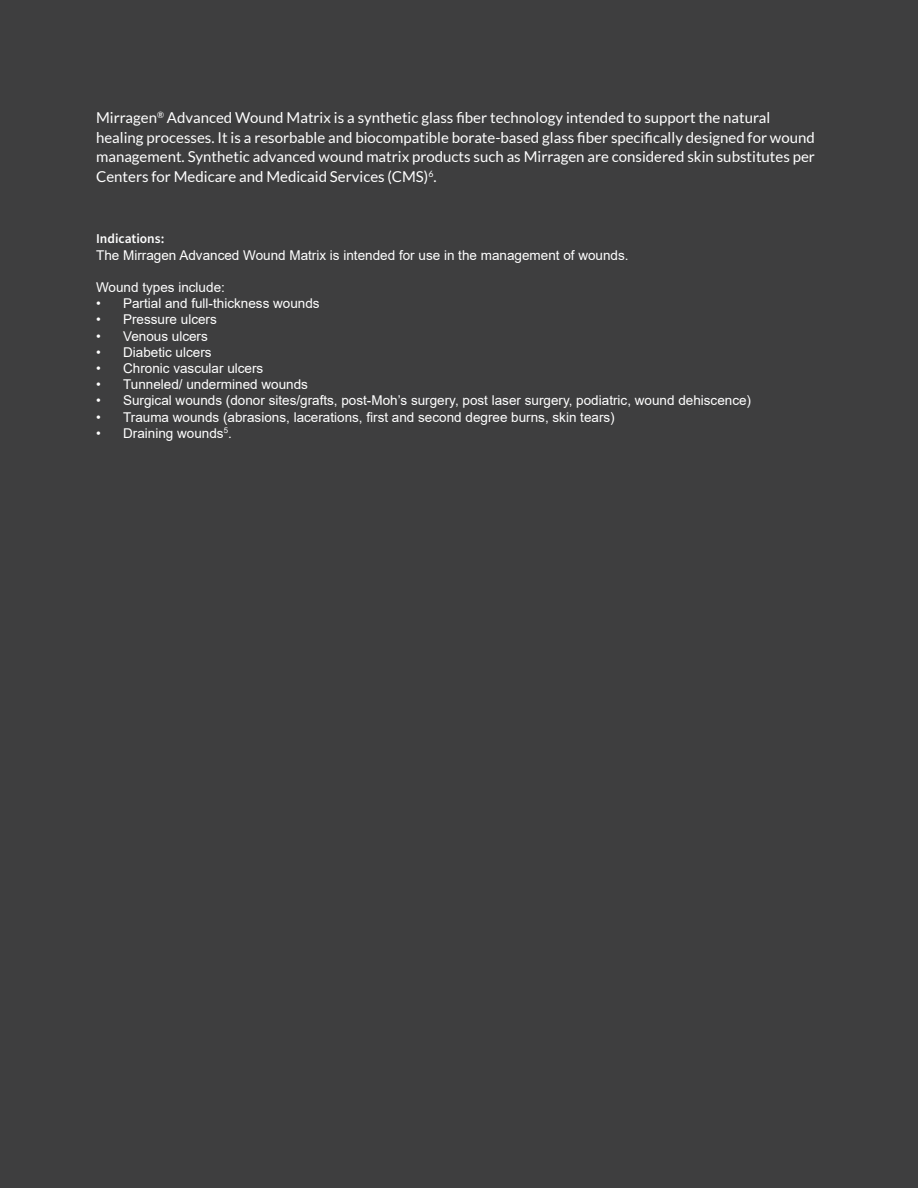
<style>
.page{position:relative;width:918px;height:1188px;background:#3e3e3f}
.page>*{position:absolute;margin:0;border:0;box-sizing:border-box;transform-origin:0 0}
.t1{font:15px/19.6px "Lato";color:#fff}
.t2{font:13.5px "Arial";color:#fff}
.t3{font:13.5px "Source Sans Variable";color:#fff}
</style>
<div class="page">
<p class="t1" style="left:96px;top:108px;width:720px">Mirragen<sup>®</sup> Advanced Wound Matrix is a synthetic glass fiber technology intended to support the natural healing processes. It is a resorbable and biocompatible borate-based glass fiber specifically designed for wound management. Synthetic advanced wound matrix products such as Mirragen are considered skin substitutes per Centers for Medicare and Medicaid Services (CMS)<sup>6</sup>.</p>
<p class="t3" style="left:96px;top:231px;width:70px">Indications:</p>
<p class="t2" style="left:96px;top:245px;width:534px">The Mirragen Advanced Wound Matrix is intended for use in the management of wounds.</p>
<p class="t2" style="left:96px;top:278px;width:130px">Wound types include:</p>
<p class="t2" style="left:96px;top:294px;width:225px">• Partial and full-thickness wounds</p>
<p class="t2" style="left:96px;top:310px;width:122px">• Pressure ulcers</p>
<p class="t2" style="left:96px;top:326px;width:113px">• Venous ulcers</p>
<p class="t2" style="left:96px;top:343px;width:117px">• Diabetic ulcers</p>
<p class="t2" style="left:96px;top:359px;width:169px">• Chronic vascular ulcers</p>
<p class="t2" style="left:96px;top:375px;width:213px">• Tunneled/ undermined wounds</p>
<p class="t2" style="left:96px;top:391px;width:657px">• Surgical wounds (donor sites/grafts, post-Moh’s surgery, post laser surgery, podiatric, wound dehiscence)</p>
<p class="t2" style="left:96px;top:407px;width:520px">• Trauma wounds (abrasions, lacerations, first and second degree burns, skin tears)</p>
<p class="t2" style="left:96px;top:424px;width:137px">• Draining wounds<sup>5</sup>.</p>
</div>
